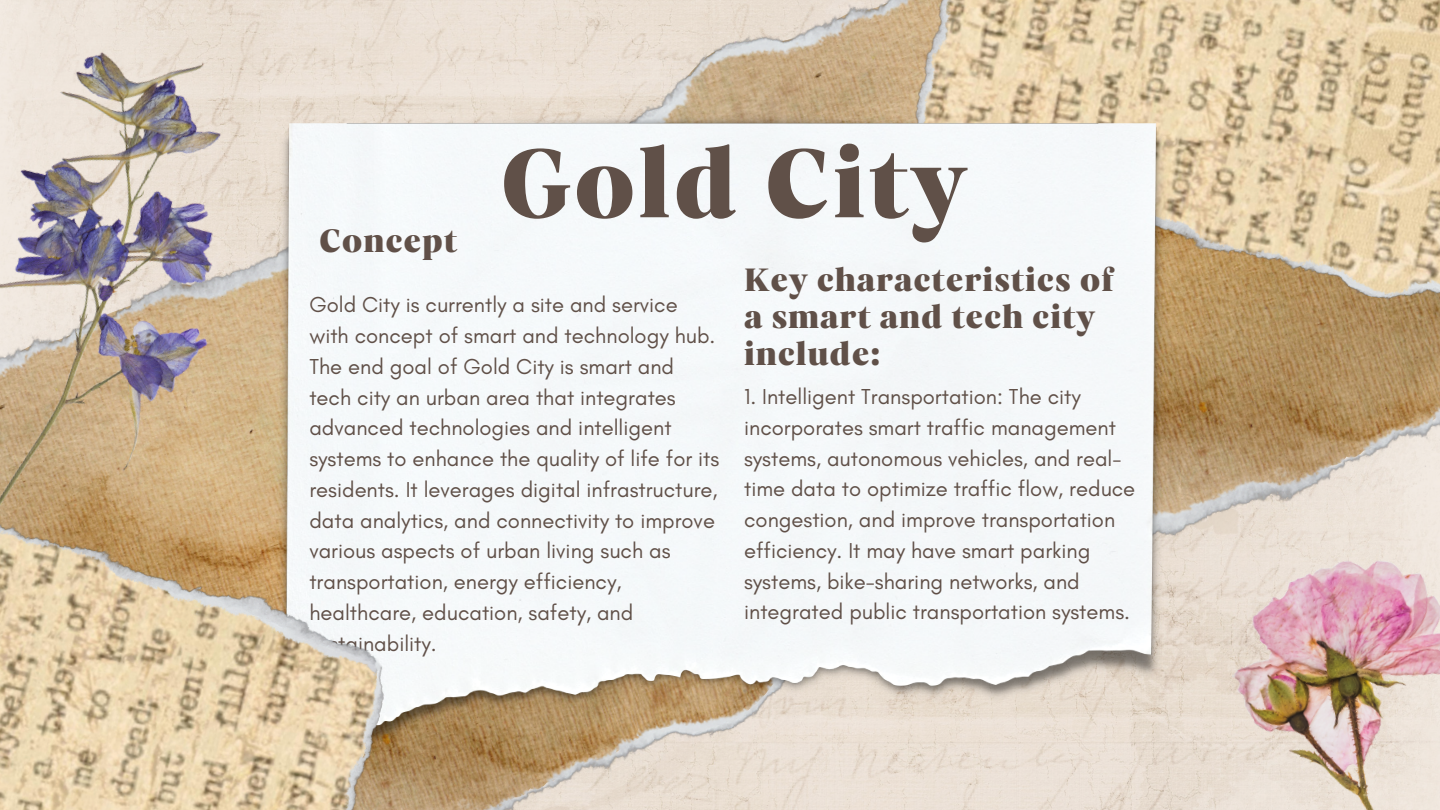
<style>
.page{position:relative;width:1440px;height:810px;background:#fff}
.page>*{position:absolute;margin:0;border:0;box-sizing:border-box;transform-origin:0 0}
.t1{font:99px "Carelia Upright";letter-spacing:.025em;color:#605048}
.t2{font:33px/36.8px "Carelia Upright";letter-spacing:.025em;color:#605048}
.t3{font:22px/30.8px "Glacial Indifference";color:#605048}
</style>
<div class="page">
<img style="left:367px;top:0;width:848px;height:810px">
<img style="left:367px;top:94px;width:507px;height:716px">
<img style="left:580px;top:0;width:860px;height:687px">
<img style="left:896px;top:0;width:544px;height:314px">
<img style="left:367px;top:112px;width:798px;height:654px">
<img style="left:1215px;top:542px;width:225px;height:268px">
<img style="left:0;top:0;width:367px;height:474px">
<img style="left:0;top:474px;width:406px;height:336px">
<p class="t2" style="left:319px;top:222px;width:140px">Concept</p>
<p class="t1" style="left:500px;top:125px;width:469px">Gold City</p>
<p class="t3" style="left:309px;top:289px;width:411px">Gold City is currently a site and service with concept of smart and technology hub.<br>The end goal of Gold City is smart and tech city an urban area that integrates advanced technologies and intelligent systems to enhance the quality of life for its residents. It leverages digital infrastructure, data analytics, and connectivity to improve various aspects of urban living such as transportation, energy efficiency, healthcare, education, safety, and sustainability.</p>
<p class="t2" style="left:744px;top:261px;width:372px">Key characteristics of a smart and tech city include:</p>
<p class="t3" style="left:744px;top:381px;width:393px">1. Intelligent Transportation: The city incorporates smart traffic management systems, autonomous vehicles, and real&shy;time data to optimize traffic flow, reduce congestion, and improve transportation efficiency. It may have smart parking systems, bike-sharing networks, and integrated public transportation systems.</p>
</div>
